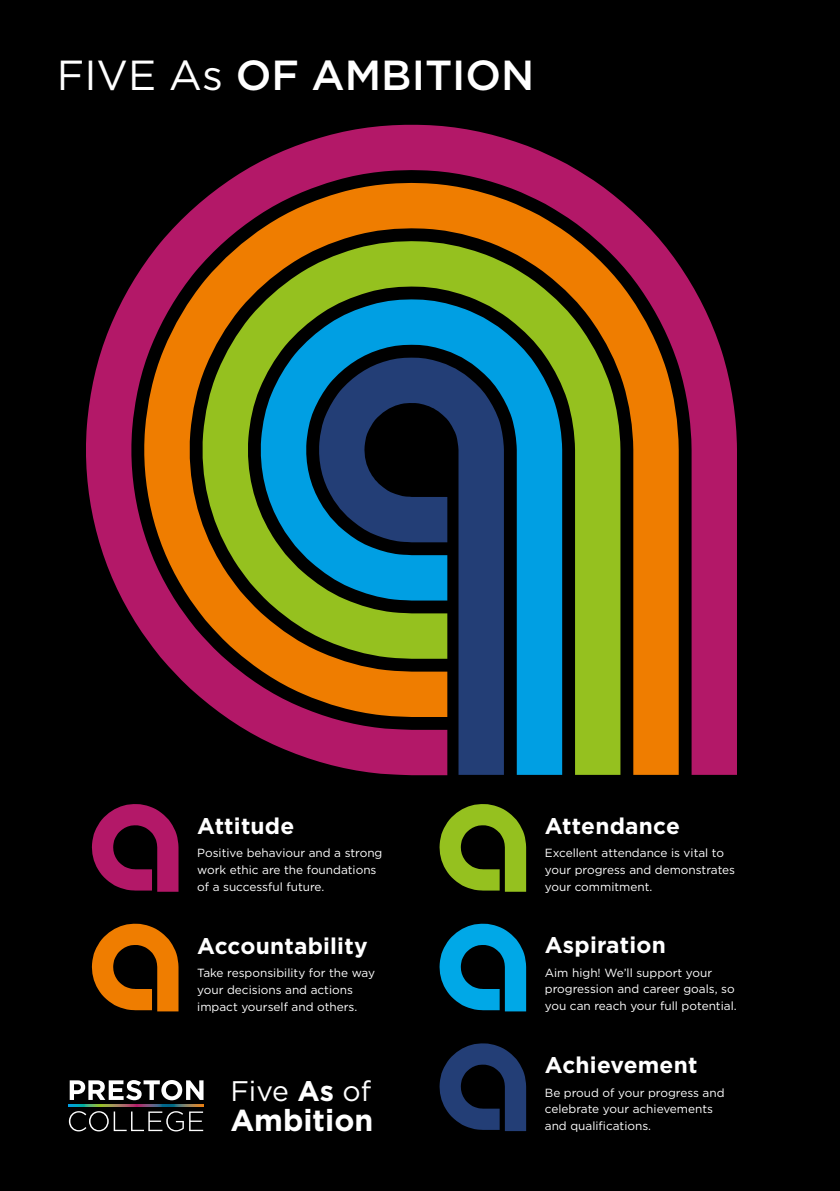
<style>
.page{position:relative;width:840px;height:1191px;background:#fff}
.page>*{position:absolute;margin:0;border:0;box-sizing:border-box;transform-origin:0 0}
.t1{font:500 42px "Gotham";color:#fff}
.t2{font:700 30.2px "Gotham";color:#fff}
.t3{font:28.4px "Gotham";color:#fff}
.t4{font:700 22.6px "Gotham";letter-spacing:.01em;color:#fff}
.t5{font:11.8px/16.8px "Gotham";color:#fff}
.s1{font-weight:400}
.s2{font-weight:700}
</style>
<div class="page">
<div style="left:0;top:0;width:839px;height:1191px;background:#000"></div>
<svg style="left:86px;top:124px;width:650px;height:651px"></svg>
<svg style="left:439px;top:1043px;width:87px;height:88px"></svg>
<svg style="left:439px;top:923px;width:87px;height:88px"></svg>
<svg style="left:439px;top:804px;width:87px;height:87px"></svg>
<svg style="left:91px;top:804px;width:87px;height:87px"></svg>
<svg style="left:91px;top:923px;width:87px;height:88px"></svg>
<svg style="left:70px;top:1080px;width:133px;height:20px"></svg>
<svg style="left:68px;top:1104px;width:136px;height:2px"></svg>
<svg style="left:69px;top:1111px;width:134px;height:20px"></svg>
<h1 class="t1" style="left:57px;top:48px;width:479px"><span class="s1">FIVE As</span> OF AMBITION</h1>
<h3 class="t4" style="left:197px;top:811px;width:99px">Attitude</h3>
<p class="t5" style="left:197px;top:844px;width:187px">Positive behaviour and a strong work ethic are the foundations of a successful future.</p>
<h3 class="t4" style="left:197px;top:931px;width:172px">Accountability</h3>
<p class="t5" style="left:197px;top:964px;width:179px">Take responsibility for the way your decisions and actions impact yourself and others.</p>
<h3 class="t3" style="left:230px;top:1072px;width:142px">Five <span class="s2">As</span> of</h3>
<h2 class="t2" style="left:230px;top:1100px;width:144px">Ambition</h2>
<h3 class="t4" style="left:544px;top:811px;width:136px">Attendance</h3>
<p class="t5" style="left:544px;top:844px;width:192px">Excellent attendance is vital to your progress and demonstrates your commitment.</p>
<h3 class="t4" style="left:544px;top:930px;width:122px">Aspiration</h3>
<p class="t5" style="left:544px;top:964px;width:193px">Aim high! We’ll support your progression and career goals, so you can reach your full potential.</p>
<h3 class="t4" style="left:544px;top:1050px;width:154px">Achievement</h3>
<p class="t5" style="left:544px;top:1083px;width:181px">Be proud of your progress and celebrate your achievements and qualifications.</p>
</div>
